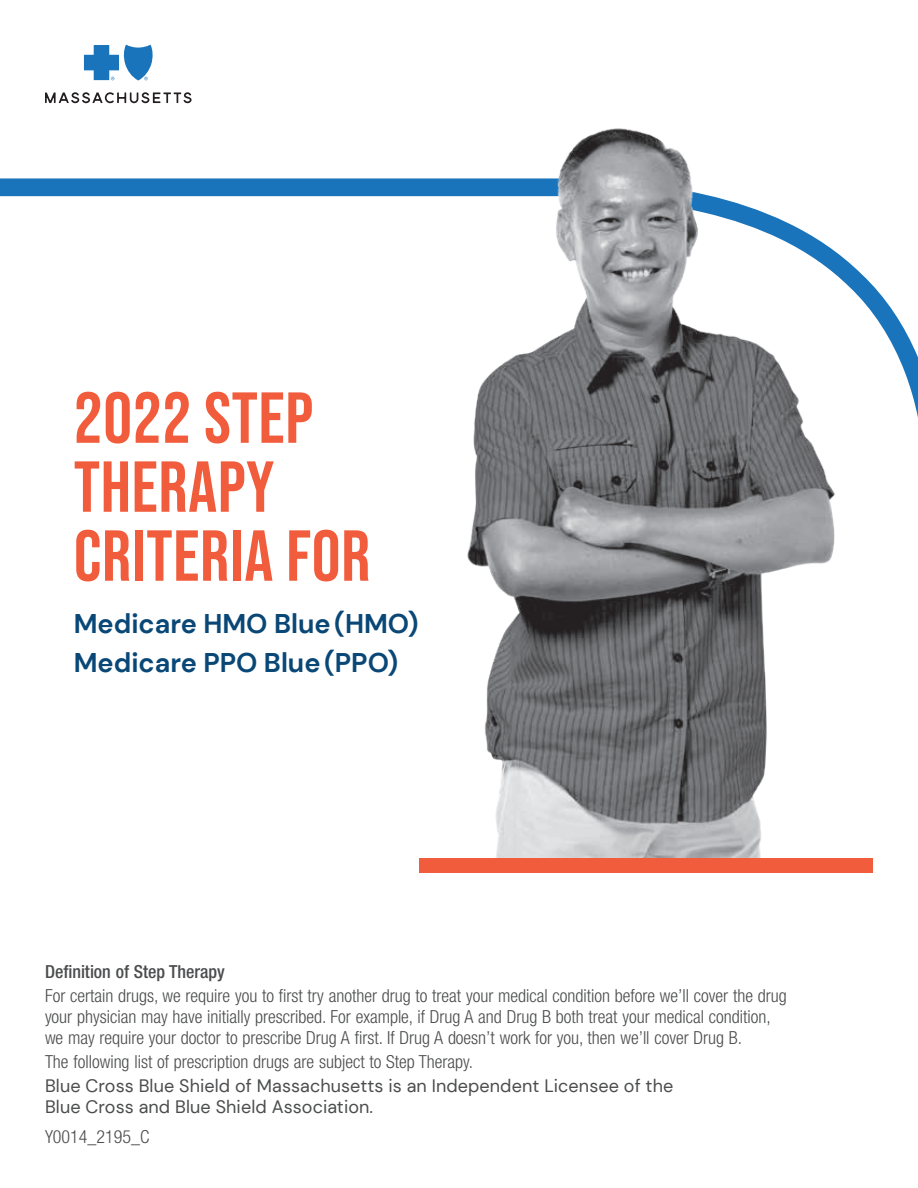
<style>
.page{position:relative;width:918px;height:1188px;background:#fff}
.page>*{position:absolute;margin:0;border:0;box-sizing:border-box;transform-origin:0 0}
.t1{font:72px/69px "Bebas Neue";letter-spacing:.01em;color:#f15c3c}
.t2{font:700 27px/39px "DM Sans";color:#094776}
.t3{font:300 condensed 18px/24px "Helvetica Neue LT Std";color:#4b4c4d}
.t4{font:18px/24px "DM Sans";letter-spacing:.005em;color:#4b4c4d}
.s1{font-weight:500}
.s2{font-family:"Helvetica Neue LT Std";font-weight:300;font-stretch:condensed}
</style>
<div class="page">
<svg style="left:0;top:178px;width:918px;height:240px"></svg>
<img style="left:436px;top:128px;width:437px;height:730px">
<svg style="left:84px;top:45px;width:69px;height:36px"></svg>
<svg style="left:45px;top:92px;width:147px;height:11px"></svg>
<div style="left:74px;top:858px;width:799px;height:15px;background:#f15c3c"></div>
<div style="left:45px;top:824px;width:373px;height:67px;background:#fff"></div>
<h1 class="t1" style="left:74px;top:383px;width:298px">2022 STEP<br>THERAPY<br>CRITERIA FOR</h1>
<h3 class="t2" style="left:74px;top:604px;width:346px">Medicare HMO Blue(HMO)<br>Medicare PPO Blue(PPO)</h3>
<p class="t3" style="left:45px;top:959px;width:743px"><span class="s1">Definition of Step Therapy<br></span>For certain drugs, we require you to first try another drug to treat your medical condition before we’ll cover the drug</p>
<p class="t3" style="left:45px;top:1006px;width:727px;line-height:21px">your physician may have initially prescribed. For example, if Drug A and Drug B both treat your medical condition, we may require your doctor to prescribe Drug A first. If Drug A doesn’t work for you, then we’ll cover Drug B.</p>
<p class="t4" style="left:45px;top:1050px;width:630px"><span class="s2">The following list of prescription drugs are subject to Step Therapy.<br></span>Blue Cross Blue Shield of Massachusetts is an Independent Licensee of the</p>
<p class="t4" style="left:45px;top:1092px;width:330px;line-height:30px">Blue Cross and Blue Shield Association.<br><span class="s2">Y0014_2195_C</span></p>
</div>
